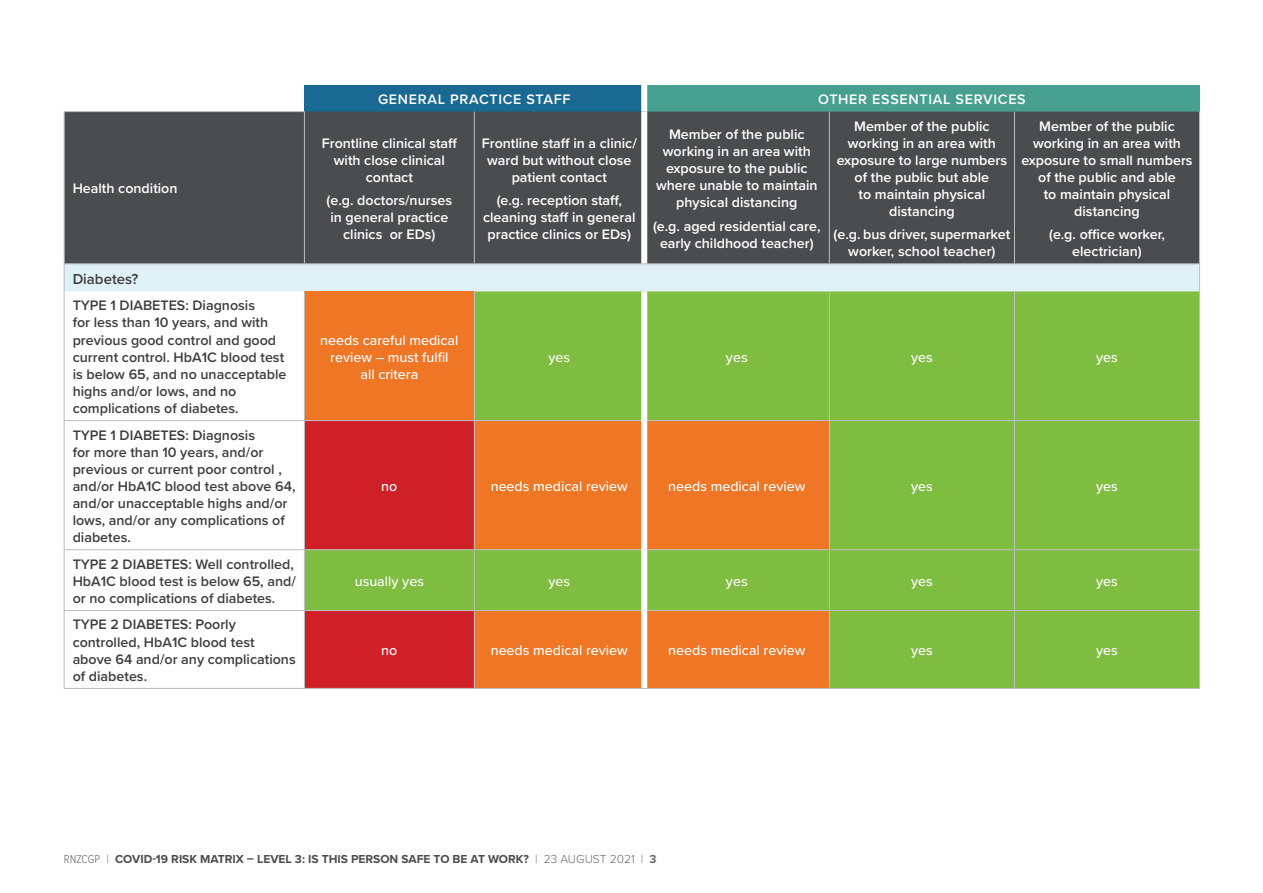
<style>
.page{position:relative;width:1263px;height:893px;background:#fff}
.page>*{position:absolute;margin:0;border:0;box-sizing:border-box;transform-origin:0 0}
.Table_Left_Column{font:600 15px "Proxima Nova";color:#3e3e3f}
.Table_Header_-_NEW{font:600 14.25px/17.1px "Proxima Nova";color:#fff;text-align:center}
.Table_Left_Column-2{font:600 14.25px/17.1px "Proxima Nova";color:#3e3e3f}
.Table_Cells_-_body{font:500 14.25px/17.1px "Proxima Nova";color:#fff;text-align:center}
.Table_Header_-_NEW-2{font:600 14.25px "Proxima Nova";letter-spacing:.05em;color:#fff}
.t1{font:700 12px "Proxima Nova";color:#4b4c4d}
.s1{font-family:"Proxima Nova Cond";font-weight:300;color:#69696c}
.s2{font-weight:300;color:#69696c}
.s3{color:#69696c}
</style>
<div class="page">
<div style="left:304px;top:85px;width:340px;height:27px;background:#196993"></div>
<div style="left:644px;top:85px;width:555px;height:27px;background:#479f90"></div>
<div style="left:65px;top:112px;width:1134px;height:151px;background:#4b4c4d"></div>
<div style="left:304px;top:291px;width:170px;height:130px;background:#ef7625"></div>
<div style="left:475px;top:291px;width:724px;height:129px;background:#7fbd41"></div>
<svg style="left:305px;top:421px;width:894px;height:267px;background:#ad9035"></svg>
<hr style="left:64px;top:111px;width:241px;height:1px;background:#bcbdc0">
<hr style="left:64px;top:112px;width:1px;height:151px;background:#bcbdc0">
<hr style="left:304px;top:112px;width:1px;height:151px;background:#bcbdc0">
<hr style="left:474px;top:112px;width:1px;height:151px;background:#bcbdc0">
<hr style="left:829px;top:112px;width:1px;height:151px;background:#bcbdc0">
<hr style="left:1014px;top:112px;width:1px;height:151px;background:#bcbdc0">
<hr style="left:1199px;top:112px;width:1px;height:151px;background:#bcbdc0">
<hr style="left:64px;top:263px;width:240px;height:1px;background:#bcbdc0">
<hr style="left:304px;top:263px;width:170px;height:1px;background:#bcbdc0">
<hr style="left:474px;top:263px;width:170px;height:1px;background:#bcbdc0">
<hr style="left:644px;top:263px;width:185px;height:1px;background:#bcbdc0">
<hr style="left:829px;top:263px;width:185px;height:1px;background:#bcbdc0">
<hr style="left:1014px;top:263px;width:186px;height:1px;background:#bcbdc0">
<div style="left:64px;top:264px;width:1136px;height:27px;background:#dff0f7"></div>
<hr style="left:64px;top:291px;width:1px;height:129px;background:#bcbdc0">
<hr style="left:304px;top:291px;width:1px;height:129px;background:#bcbdc0">
<hr style="left:474px;top:291px;width:1px;height:129px;background:#bcbdc0">
<hr style="left:829px;top:291px;width:1px;height:129px;background:#bcbdc0">
<hr style="left:1014px;top:291px;width:1px;height:129px;background:#bcbdc0">
<hr style="left:1199px;top:291px;width:1px;height:129px;background:#bcbdc0">
<hr style="left:64px;top:420px;width:240px;height:1px;background:#bcbdc0">
<hr style="left:64px;top:421px;width:1px;height:128px;background:#bcbdc0">
<hr style="left:304px;top:420px;width:170px;height:1px;background:#bcbdc0">
<hr style="left:304px;top:421px;width:1px;height:128px;background:#bcbdc0">
<hr style="left:474px;top:420px;width:167px;height:1px;background:#bcbdc0">
<hr style="left:474px;top:421px;width:1px;height:128px;background:#bcbdc0">
<hr style="left:647px;top:420px;width:182px;height:1px;background:#bcbdc0">
<hr style="left:829px;top:420px;width:185px;height:1px;background:#bcbdc0">
<hr style="left:829px;top:421px;width:1px;height:128px;background:#bcbdc0">
<hr style="left:1014px;top:421px;width:1px;height:128px;background:#bcbdc0">
<hr style="left:1199px;top:421px;width:1px;height:128px;background:#bcbdc0">
<hr style="left:64px;top:550px;width:1px;height:60px;background:#bcbdc0">
<hr style="left:304px;top:550px;width:1px;height:60px;background:#bcbdc0">
<hr style="left:474px;top:550px;width:1px;height:60px;background:#bcbdc0">
<hr style="left:829px;top:550px;width:1px;height:60px;background:#bcbdc0">
<hr style="left:1014px;top:550px;width:1px;height:60px;background:#bcbdc0">
<hr style="left:1199px;top:550px;width:1px;height:60px;background:#bcbdc0">
<hr style="left:64px;top:611px;width:1px;height:77px;background:#bcbdc0">
<hr style="left:304px;top:611px;width:1px;height:77px;background:#bcbdc0">
<hr style="left:474px;top:611px;width:1px;height:77px;background:#bcbdc0">
<hr style="left:829px;top:611px;width:1px;height:77px;background:#bcbdc0">
<hr style="left:1014px;top:611px;width:1px;height:77px;background:#bcbdc0">
<hr style="left:1199px;top:611px;width:1px;height:77px;background:#bcbdc0">
<hr style="left:64px;top:549px;width:240px;height:1px;background:#bcbdc0">
<hr style="left:304px;top:549px;width:170px;height:1px;background:#bcbdc0">
<hr style="left:474px;top:549px;width:167px;height:1px;background:#bcbdc0">
<hr style="left:647px;top:549px;width:182px;height:1px;background:#bcbdc0">
<hr style="left:829px;top:549px;width:185px;height:1px;background:#bcbdc0">
<hr style="left:1014px;top:549px;width:186px;height:1px;background:#bcbdc0">
<hr style="left:64px;top:610px;width:240px;height:1px;background:#bcbdc0">
<hr style="left:304px;top:610px;width:170px;height:1px;background:#bcbdc0">
<hr style="left:474px;top:610px;width:167px;height:1px;background:#bcbdc0">
<hr style="left:647px;top:610px;width:182px;height:1px;background:#bcbdc0">
<hr style="left:829px;top:610px;width:185px;height:1px;background:#bcbdc0">
<hr style="left:1014px;top:610px;width:186px;height:1px;background:#bcbdc0">
<hr style="left:64px;top:688px;width:240px;height:1px;background:#bcbdc0">
<hr style="left:304px;top:688px;width:170px;height:1px;background:#bcbdc0">
<hr style="left:474px;top:688px;width:170px;height:1px;background:#bcbdc0">
<hr style="left:644px;top:688px;width:185px;height:1px;background:#bcbdc0">
<hr style="left:829px;top:688px;width:185px;height:1px;background:#bcbdc0">
<hr style="left:1014px;top:688px;width:186px;height:1px;background:#bcbdc0">
<hr style="left:1014px;top:420px;width:186px;height:1px;background:#bcbdc0">
<div style="left:641px;top:85px;width:6px;height:27px;background:#fff"></div>
<div style="left:641px;top:112px;width:6px;height:151px;background:#fff"></div>
<div style="left:641px;top:291px;width:6px;height:130px;background:#fff"></div>
<div style="left:641px;top:421px;width:6px;height:129px;background:#fff"></div>
<div style="left:641px;top:550px;width:6px;height:60px;background:#fff"></div>
<div style="left:641px;top:610px;width:6px;height:78px;background:#fff"></div>
<p class="Table_Header_-_NEW" style="left:73px;top:180px;width:106px">Health condition</p>
<p class="Table_Left_Column" style="left:73px;top:268px;width:67px">Diabetes?</p>
<p class="Table_Left_Column-2" style="left:73px;top:297px;width:215px">TYPE 1 DIABETES: Diagnosis<br>for less than 10 years, and with previous good control and good current control. HbA1C blood test is below 65, and no unacceptable highs and/or lows, and no complications of diabetes.</p>
<p class="Table_Left_Column-2" style="left:73px;top:426px;width:224px">TYPE 1 DIABETES: Diagnosis<br>for more than 10 years, and/or previous or current poor control , and/or HbA1C blood test above 64, and/or unacceptable highs and/or lows, and/or any complications of diabetes.</p>
<p class="Table_Left_Column-2" style="left:73px;top:555px;width:225px">TYPE 2 DIABETES: Well controlled,<br>HbA1C blood test is below 65, and/ or no complications of diabetes.</p>
<p class="Table_Left_Column-2" style="left:73px;top:616px;width:225px">TYPE 2 DIABETES: Poorly controlled, HbA1C blood test above 64 and/or any complications of diabetes.</p>
<p class="Table_Header_-_NEW-2" style="left:378px;top:89px;width:194px">GENERAL PRACTICE STAFF</p>
<p class="Table_Header_-_NEW-2" style="left:818px;top:89px;width:209px">OTHER ESSENTIAL SERVICES</p>
<p class="Table_Header_-_NEW" style="left:322px;top:134px;width:137px">Frontline clinical staff with close clinical contact</p>
<p class="Table_Header_-_NEW" style="left:327px;top:191px;width:127px">(e.g. doctors/nurses in general practice clinics or EDs)</p>
<p class="Table_Header_-_NEW" style="left:482px;top:134px;width:157px">Frontline staff in a clinic/ ward but without close patient contact</p>
<p class="Table_Header_-_NEW" style="left:483px;top:191px;width:154px">(e.g. reception staff, cleaning staff in general practice clinics or EDs)</p>
<p class="Table_Header_-_NEW" style="left:656px;top:125px;width:163px">Member of the public working in an area with exposure to the public where unable to maintain physical distancing</p>
<p class="Table_Header_-_NEW" style="left:653px;top:217px;width:169px">(e.g. aged residential care, early childhood teacher)</p>
<p class="Table_Header_-_NEW" style="left:837px;top:117px;width:172px">Member of the public working in an area with exposure to large numbers of the public but able<br>to maintain physical distancing</p>
<p class="Table_Header_-_NEW" style="left:834px;top:225px;width:178px">(e.g. bus driver, supermarket worker, school teacher)</p>
<p class="Table_Header_-_NEW" style="left:1021px;top:117px;width:173px">Member of the public working in an area with exposure to small numbers of the public and able<br>to maintain physical distancing</p>
<p class="Table_Header_-_NEW" style="left:1049px;top:225px;width:117px">(e.g. office worker, electrician)</p>
<p class="Table_Cells_-_body" style="left:320px;top:331px;width:140px">needs careful medical review – must fulfil<br>all critera</p>
<p class="Table_Cells_-_body" style="left:548px;top:348px;width:23px">yes</p>
<p class="Table_Cells_-_body" style="left:726px;top:348px;width:23px">yes</p>
<p class="Table_Cells_-_body" style="left:911px;top:348px;width:23px">yes</p>
<p class="Table_Cells_-_body" style="left:1096px;top:348px;width:23px">yes</p>
<p class="Table_Cells_-_body" style="left:381px;top:477px;width:18px">no</p>
<p class="Table_Cells_-_body" style="left:491px;top:477px;width:139px">needs medical review</p>
<p class="Table_Cells_-_body" style="left:668px;top:477px;width:139px">needs medical review</p>
<p class="Table_Cells_-_body" style="left:911px;top:477px;width:23px">yes</p>
<p class="Table_Cells_-_body" style="left:1096px;top:477px;width:23px">yes</p>
<p class="Table_Cells_-_body" style="left:355px;top:572px;width:71px">usually yes</p>
<p class="Table_Cells_-_body" style="left:548px;top:572px;width:23px">yes</p>
<p class="Table_Cells_-_body" style="left:726px;top:572px;width:23px">yes</p>
<p class="Table_Cells_-_body" style="left:911px;top:572px;width:23px">yes</p>
<p class="Table_Cells_-_body" style="left:1096px;top:572px;width:23px">yes</p>
<p class="Table_Cells_-_body" style="left:381px;top:641px;width:18px">no</p>
<p class="Table_Cells_-_body" style="left:491px;top:641px;width:139px">needs medical review</p>
<p class="Table_Cells_-_body" style="left:668px;top:641px;width:139px">needs medical review</p>
<p class="Table_Cells_-_body" style="left:911px;top:641px;width:23px">yes</p>
<p class="Table_Cells_-_body" style="left:1096px;top:641px;width:23px">yes</p>
<p class="t1" style="left:64px;top:850px;width:594px"><span class="s1">RNZCGP</span> <span class="s2">|</span> COVID-19 RISK MATRIX – LEVEL 3: IS THIS PERSON SAFE TO BE AT WORK? <span class="s2">| 23 AUGUST 2021 |</span> <span class="s3">3</span></p>
</div>
